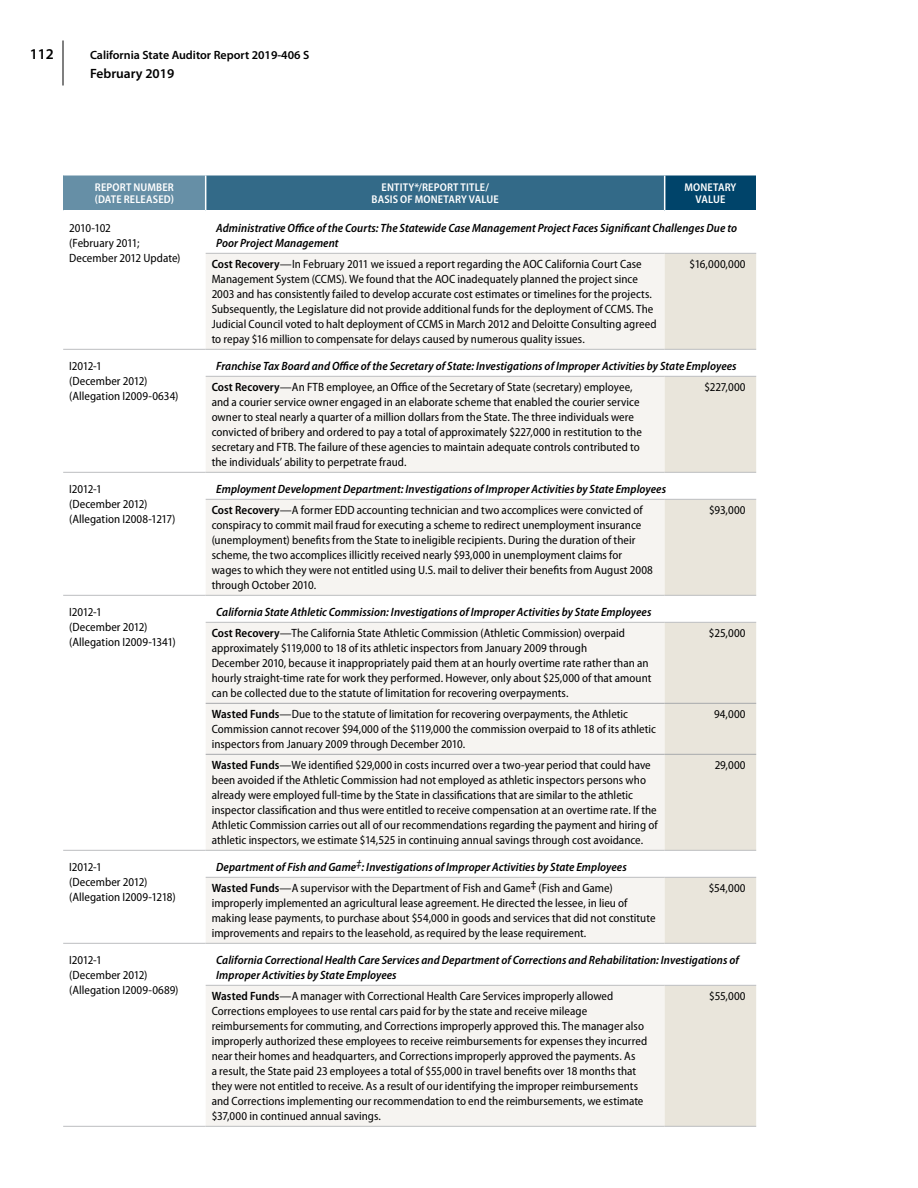
<style>
.page{position:relative;width:918px;height:1188px;background:#fff}
.page>*{position:absolute;margin:0;border:0;box-sizing:border-box;transform-origin:0 0}
.t1{font:600 15px "Myriad Pro";color:#000}
.t2{font:600 13.5px "Myriad Pro";color:#000}
.t3{font:semi-condensed 12px/15px "Myriad Pro";letter-spacing:.005em;color:#000}
.t4{font:italic 600 semi-condensed 12px/21px "Myriad Pro";letter-spacing:.005em;color:#000}
.t5{font:600 12px "Myriad Pro";color:#000}
.t6{font:600 semi-condensed 11.25px/12px "Myriad Pro";letter-spacing:.015em;color:#fff;text-align:center}
.s1{font-weight:600}
.s2{font-style:normal}
.s3{font-weight:400;font-style:normal}
</style>
<div class="page">
<hr style="left:63px;top:40px;width:1px;height:46px;background:#000">
<div style="left:63px;top:175px;width:143px;height:36px;background:#668fa6"></div>
<div style="left:206px;top:175px;width:459px;height:36px;background:#336a88"></div>
<div style="left:665px;top:175px;width:91px;height:36px;background:#00446a"></div>
<svg style="left:206px;top:254px;width:459px;height:872px;fill:#f6f4f1"></svg>
<svg style="left:665px;top:254px;width:91px;height:872px;fill:#e9e5db"></svg>
<hr style="left:63px;top:349px;width:143px;height:1px;background:#bcbec0">
<hr style="left:63px;top:472px;width:143px;height:1px;background:#bcbec0">
<hr style="left:63px;top:595px;width:143px;height:1px;background:#bcbec0">
<hr style="left:63px;top:850px;width:143px;height:1px;background:#bcbec0">
<hr style="left:63px;top:943px;width:143px;height:1px;background:#bcbec0">
<hr style="left:63px;top:1126px;width:143px;height:1px;background:#bcbec0">
<hr style="left:206px;top:703px;width:459px;height:1px;background:#a7a9ac">
<hr style="left:206px;top:754px;width:459px;height:1px;background:#a7a9ac">
<hr style="left:665px;top:703px;width:91px;height:1px;background:#a7a9ac">
<hr style="left:665px;top:754px;width:91px;height:1px;background:#a7a9ac">
<hr style="left:63px;top:174px;width:143px;height:2px;background:#fff">
<hr style="left:63px;top:210px;width:143px;height:2px;background:#fff">
<hr style="left:206px;top:174px;width:459px;height:2px;background:#fff">
<hr style="left:205px;top:176px;width:1px;height:34px;background:#fff">
<hr style="left:206px;top:210px;width:459px;height:2px;background:#fff">
<hr style="left:664px;top:176px;width:1px;height:34px;background:#fff">
<hr style="left:665px;top:174px;width:91px;height:2px;background:#fff">
<hr style="left:665px;top:210px;width:91px;height:2px;background:#fff">
<hr style="left:206px;top:253px;width:459px;height:1px;background:#bcbec0">
<hr style="left:665px;top:253px;width:91px;height:1px;background:#bcbec0">
<hr style="left:206px;top:349px;width:459px;height:1px;background:#bcbec0">
<hr style="left:665px;top:349px;width:91px;height:1px;background:#bcbec0">
<hr style="left:206px;top:376px;width:459px;height:1px;background:#bcbec0">
<hr style="left:665px;top:376px;width:91px;height:1px;background:#bcbec0">
<hr style="left:206px;top:472px;width:459px;height:1px;background:#bcbec0">
<hr style="left:665px;top:472px;width:91px;height:1px;background:#bcbec0">
<hr style="left:206px;top:499px;width:459px;height:1px;background:#bcbec0">
<hr style="left:665px;top:499px;width:91px;height:1px;background:#bcbec0">
<hr style="left:206px;top:595px;width:459px;height:1px;background:#bcbec0">
<hr style="left:665px;top:595px;width:91px;height:1px;background:#bcbec0">
<hr style="left:206px;top:622px;width:459px;height:1px;background:#bcbec0">
<hr style="left:665px;top:622px;width:91px;height:1px;background:#bcbec0">
<hr style="left:206px;top:850px;width:459px;height:1px;background:#bcbec0">
<hr style="left:665px;top:850px;width:91px;height:1px;background:#bcbec0">
<hr style="left:206px;top:877px;width:459px;height:1px;background:#bcbec0">
<hr style="left:665px;top:877px;width:91px;height:1px;background:#bcbec0">
<hr style="left:206px;top:943px;width:459px;height:1px;background:#bcbec0">
<hr style="left:665px;top:943px;width:91px;height:1px;background:#bcbec0">
<hr style="left:206px;top:985px;width:459px;height:1px;background:#bcbec0">
<hr style="left:665px;top:985px;width:91px;height:1px;background:#bcbec0">
<hr style="left:206px;top:1126px;width:459px;height:1px;background:#bcbec0">
<hr style="left:665px;top:1126px;width:91px;height:1px;background:#bcbec0">
<p class="t1" style="left:30px;top:45px;width:26px">112</p>
<p class="t5" style="left:90px;top:48px;width:221px">California State Auditor Report 2019-406 S</p>
<p class="t2" style="left:90px;top:66px;width:86px">February 2019</p>
<p class="t6" style="left:95px;top:181px;width:81px;text-align:left">REPORT NUMBER (DATE RELEASED)</p>
<p class="t6" style="left:372px;top:181px;width:129px">ENTITY*/REPORT TITLE/<br>BASIS OF MONETARY VALUE</p>
<p class="t6" style="left:684px;top:181px;width:54px">MONETARY<br>VALUE</p>
<p class="t3" style="left:69px;top:221px;width:113px">2010-102<br>(February 2011;<br>December 2012 Update)</p>
<p class="t4" style="left:216px;top:221px;width:522px;line-height:15px">Administrative Office of the Courts: The Statewide Case Management Project Faces Significant Challenges Due to<br>Poor Project Management</p>
<p class="t3" style="left:212px;top:257px;width:446px"><span class="s1">Cost Recovery</span>—In February 2011 we issued a report regarding the AOC California Court Case Management System (CCMS). We found that the AOC inadequately planned the project since 2003 and has consistently failed to develop accurate cost estimates or timelines for the projects.<br>Subsequently, the Legislature did not provide additional funds for the deployment of CCMS. The Judicial Council voted to halt deployment of CCMS in March 2012 and Deloitte Consulting agreed to repay $16 million to compensate for delays caused by numerous quality issues.</p>
<p class="t3" style="left:690px;top:257px;width:58px">$16,000,000</p>
<p class="t3" style="left:69px;top:359px;width:111px">I2012-1<br>(December 2012) (Allegation I2009-0634)</p>
<p class="t4" style="left:212px;top:356px;width:527px;text-indent:4px">Franchise Tax Board and Office of the Secretary of State: Investigations of Improper Activities by State Employees<br><span class="s2">Cost Recovery</span><span class="s3">—An FTB employee, an Office of the Secretary of State (secretary) employee,</span></p>
<p class="t3" style="left:704px;top:380px;width:43px">$227,000</p>
<p class="t3" style="left:212px;top:395px;width:432px">and a courier service owner engaged in an elaborate scheme that enabled the courier service owner to steal nearly a quarter of a million dollars from the State. The three individuals were convicted of bribery and ordered to pay a total of approximately $227,000 in restitution to the secretary and FTB. The failure of these agencies to maintain adequate controls contributed to the individuals’ ability to perpetrate fraud.</p>
<p class="t3" style="left:69px;top:482px;width:108px">I2012-1<br>(December 2012) (Allegation I2008-1217)</p>
<p class="t4" style="left:212px;top:479px;width:456px;text-indent:4px">Employment Development Department: Investigations of Improper Activities by State Employees<br><span class="s2">Cost Recovery</span><span class="s3">—A former EDD accounting technician and two accomplices were convicted of</span></p>
<p class="t3" style="left:212px;top:518px;width:443px">conspiracy to commit mail fraud for executing a scheme to redirect unemployment insurance (unemployment) benefits from the State to ineligible recipients. During the duration of their scheme, the two accomplices illicitly received nearly $93,000 in unemployment claims for wages to which they were not entitled using U.S. mail to deliver their benefits from August 2008 through October 2010.</p>
<p class="t3" style="left:69px;top:605px;width:108px">I2012-1<br>(December 2012) (Allegation I2009-1341)</p>
<p class="t4" style="left:212px;top:602px;width:441px;text-indent:4px">California State Athletic Commission: Investigations of Improper Activities by State Employees<br><span class="s2">Cost Recovery</span><span class="s3">—The California State Athletic Commission (Athletic Commission) overpaid</span></p>
<p class="t3" style="left:212px;top:641px;width:441px">approximately $119,000 to 18 of its athletic inspectors from January 2009 through<br>December 2010, because it inappropriately paid them at an hourly overtime rate rather than an hourly straight-time rate for work they performed. However, only about $25,000 of that amount can be collected due to the statute of limitation for recovering overpayments.</p>
<p class="t3" style="left:709px;top:503px;width:38px">$93,000</p>
<p class="t3" style="left:709px;top:626px;width:38px">$25,000</p>
<p class="t3" style="left:212px;top:707px;width:446px"><span class="s1">Wasted Funds</span>—Due to the statute of limitation for recovering overpayments, the Athletic<br>Commission cannot recover $94,000 of the $119,000 the commission overpaid to 18 of its athletic inspectors from January 2009 through December 2010.</p>
<p class="t3" style="left:714px;top:707px;width:33px">94,000</p>
<p class="t3" style="left:212px;top:758px;width:448px"><span class="s1">Wasted Funds</span>—We identified $29,000 in costs incurred over a two-year period that could have been avoided if the Athletic Commission had not employed as athletic inspectors persons who already were employed full-time by the State in classifications that are similar to the athletic inspector classification and thus were entitled to receive compensation at an overtime rate. If the Athletic Commission carries out all of our recommendations regarding the payment and hiring of athletic inspectors, we estimate $14,525 in continuing annual savings through cost avoidance.</p>
<p class="t3" style="left:715px;top:758px;width:33px">29,000</p>
<p class="t3" style="left:69px;top:860px;width:108px">I2012-1<br>(December 2012) (Allegation I2009-1218)</p>
<p class="t4" style="left:212px;top:857px;width:417px;text-indent:4px">Department of Fish and Game<sup>‡</sup>: Investigations of Improper Activities by State Employees<br><span class="s2">Wasted Funds</span><span class="s3">—A supervisor with the Department of Fish and Game</span><sup>‡</sup> <span class="s3">(Fish and Game)</span></p>
<p class="t3" style="left:212px;top:896px;width:445px">improperly implemented an agricultural lease agreement. He directed the lessee, in lieu of making lease payments, to purchase about $54,000 in goods and services that did not constitute improvements and repairs to the leasehold, as required by the lease requirement.</p>
<p class="t3" style="left:709px;top:881px;width:38px">$54,000</p>
<p class="t3" style="left:69px;top:953px;width:111px">I2012-1<br>(December 2012) (Allegation I2009-0689)</p>
<p class="t4" style="left:216px;top:953px;width:524px;line-height:15px">California Correctional Health Care Services and Department of Corrections and Rehabilitation: Investigations of<br>Improper Activities by State Employees</p>
<p class="t3" style="left:212px;top:989px;width:437px"><span class="s1">Wasted Funds</span>—A manager with Correctional Health Care Services improperly allowed Corrections employees to use rental cars paid for by the state and receive mileage reimbursements for commuting, and Corrections improperly approved this. The manager also improperly authorized these employees to receive reimbursements for expenses they incurred near their homes and headquarters, and Corrections improperly approved the payments. As<br>a result, the State paid 23 employees a total of $55,000 in travel benefits over 18 months that they were not entitled to receive. As a result of our identifying the improper reimbursements and Corrections implementing our recommendation to end the reimbursements, we estimate $37,000 in continued annual savings.</p>
<p class="t3" style="left:709px;top:989px;width:38px">$55,000</p>
</div>
